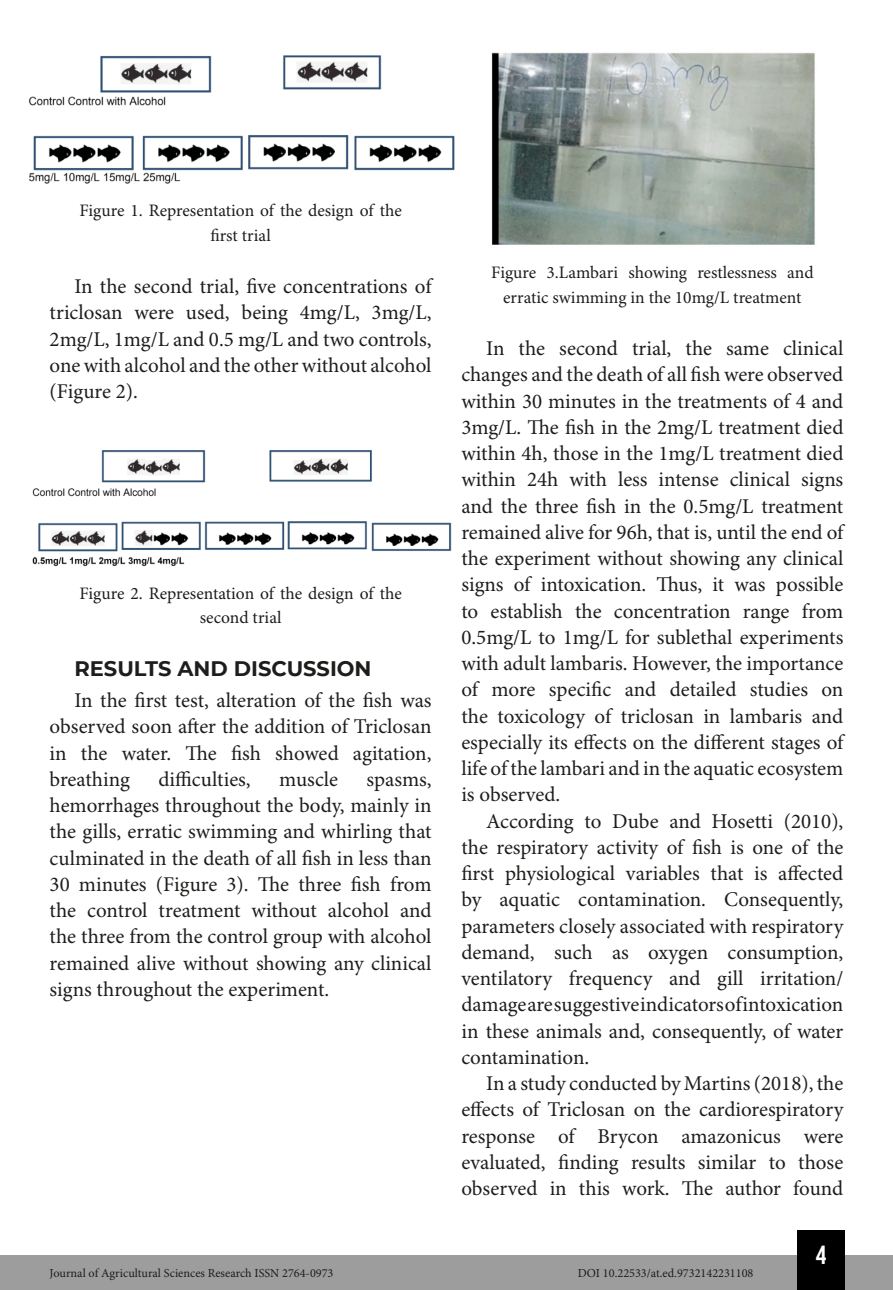
<style>
.page{position:relative;width:893px;height:1290px;background:#fff}
.page>*{position:absolute;margin:0;border:0;box-sizing:border-box;transform-origin:0 0}
.t1{font:26.25px "Bebas Kai";color:#fff}
.t2{font:21px/26.2px "Minion Pro";color:#1d1d1b;text-align:justify}
.t3{font:700 21px "Montserrat";color:#1d1d1b}
.t4{font:17.5px/24.5px "Minion Pro";color:#1d1d1b;text-align:center}
.t5{font:12.25px "Minion Pro";color:#1d1d1b}
</style>
<div class="page">
<div style="left:0;top:1255px;width:893px;height:35px;background:#9d9d9d"></div>
<div style="left:797px;top:1230px;width:48px;height:60px;background:#000"></div>
<img style="left:29px;top:55px;width:426px;height:129px">
<img style="left:32px;top:450px;width:420px;height:117px">
<img style="left:491px;top:52px;width:324px;height:193px">
<p class="t4" style="left:79px;top:199px;width:324px">Figure 1. Representation of the design of the first trial</p>
<p class="t2" style="left:50px;top:274px;width:383px;text-indent:25px">In the second trial, five concentrations of triclosan were used, being 4mg/L, 3mg/L, 2mg/L, 1mg/L and 0.5 mg/L and two controls, one with alcohol and the other without alcohol (Figure 2).</p>
<p class="t4" style="left:79px;top:582px;width:324px">Figure 2. Representation of the design of the second trial</p>
<p class="t3" style="left:74px;top:653px;width:299px">RESULTS AND DISCUSSION</p>
<p class="t2" style="left:50px;top:688px;width:383px;text-indent:25px">In the first test, alteration of the fish was observed soon after the addition of Triclosan in the water. The fish showed agitation, breathing</p>
<p class="t2" style="left:158px;top:767px;width:94px">difficulties,</p>
<p class="t2" style="left:279px;top:767px;width:60px">muscle</p>
<p class="t2" style="left:50px;top:767px;width:383px;text-indent:317px">spasms, hemorrhages throughout the body, mainly in the gills, erratic swimming and whirling that culminated in the death of all fish in less than 30 minutes (Figure 3). The three fish from the control treatment without alcohol and the three from the control group with alcohol remained alive without showing any clinical signs throughout the experiment.</p>
<p class="t4" style="left:491px;top:261px;width:324px">Figure 3.Lambari showing restlessness and erratic swimming in the 10mg/L treatment</p>
<p class="t2" style="left:461px;top:336px;width:384px;text-indent:25px">In the second trial, the same clinical changes and the death of all fish were observed within 30 minutes in the treatments of 4 and 3mg/L. The fish in the 2mg/L treatment died within 4h, those in the 1mg/L treatment died within 24h with less intense clinical signs and the three fish in the 0.5mg/L treatment remained alive for 96h, that is, until the end of the experiment without showing any clinical signs of intoxication. Thus, it was possible to establish the concentration range from 0.5mg/L to 1mg/L for sublethal experiments with adult lambaris. However, the importance of more specific and detailed studies on the toxicology of triclosan in lambaris and especially its effects on the different stages of life of the lambari and in the aquatic ecosystem is observed.</p>
<p class="t2" style="left:461px;top:809px;width:384px;text-indent:25px">According to Dube and Hosetti (2010), the respiratory activity of fish is one of the first physiological variables that is affected by aquatic contamination. Consequently, parameters closely associated with respiratory demand, such as oxygen consumption, ventilatory frequency and gill irritation/ damage are suggestive indicators of intoxication in these animals and, consequently, of water contamination.</p>
<p class="t2" style="left:461px;top:1071px;width:384px;text-indent:25px">In a study conducted by Martins (2018), the effects of Triclosan on the cardiorespiratory response of Brycon amazonicus were evaluated, finding results similar to those observed in this work. The author found</p>
<p class="t1" style="left:816px;top:1241px;width:12px">4</p>
<p class="t5" style="left:50px;top:1266px;width:285px">Journal of Agricultural Sciences Research ISSN 2764-0973</p>
<p class="t5" style="left:578px;top:1266px;width:177px">DOI 10.22533/at.ed.9732142231108</p>
</div>
